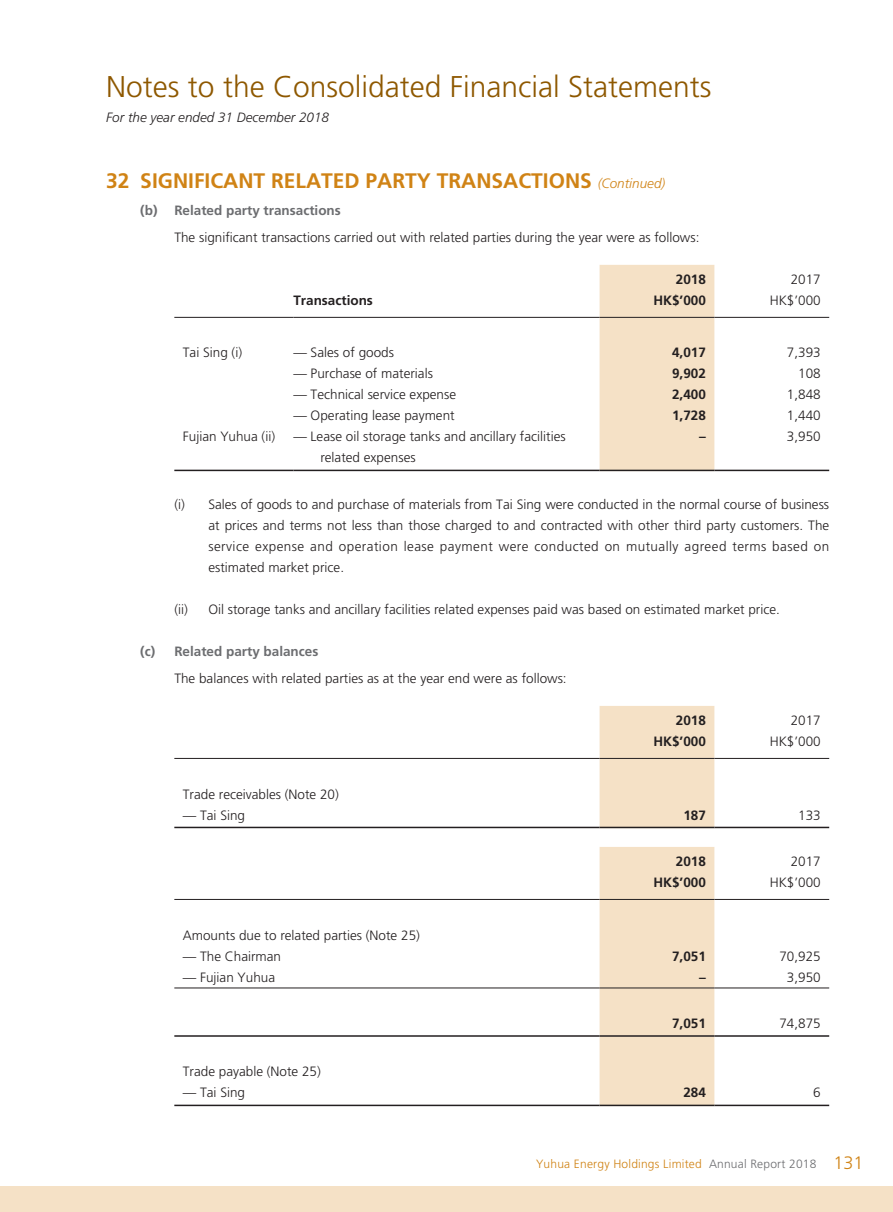
<style>
.page{position:relative;width:893px;height:1212px;background:#fff}
.page>*{position:absolute;margin:0;border:0;box-sizing:border-box;transform-origin:0 0}
.t1{font:300 30px "Frutiger LT Std";color:#8e5800}
._01_H1{font:700 21px "Frutiger LT Std";color:#d08315}
._00_txt{font:300 13.5px/21px "Frutiger LT Std";color:#231f20;text-align:justify}
._50_Table_txt{font:300 13.5px "Frutiger LT Std";color:#231f20}
._50_Table_txt-2{font:700 13.5px "Frutiger LT Std";color:#231f20}
._02_H2{font:700 13.5px "Frutiger LT Std";color:#6c6d70}
.t2{font:italic 300 13.5px "Frutiger LT Std";color:#231f20}
.t3{font:300 12px "Frutiger LT Std";letter-spacing:.015em;color:#d08315}
.s1{font-weight:300;font-style:italic;font-size:13.5px}
.s2{color:#6c6d70}
.s3{font-size:18px}
</style>
<div class="page">
<div style="left:0;top:1186px;width:893px;height:26px;background:#f5e1c6"></div>
<div style="left:600px;top:265px;width:114px;height:205px;background:#f5e1c6"></div>
<hr style="left:174px;top:317px;width:119px;height:1px;background:#231f20">
<hr style="left:293px;top:317px;width:307px;height:1px;background:#231f20">
<hr style="left:600px;top:317px;width:114px;height:1px;background:#231f20">
<hr style="left:714px;top:317px;width:115px;height:1px;background:#231f20">
<hr style="left:174px;top:470px;width:119px;height:1px;background:#231f20">
<hr style="left:293px;top:470px;width:307px;height:1px;background:#231f20">
<hr style="left:600px;top:470px;width:114px;height:1px;background:#231f20">
<hr style="left:714px;top:470px;width:115px;height:1px;background:#231f20">
<div style="left:600px;top:706px;width:114px;height:121px;background:#f5e1c6"></div>
<hr style="left:174px;top:758px;width:426px;height:1px;background:#231f20">
<hr style="left:600px;top:758px;width:114px;height:1px;background:#231f20">
<hr style="left:714px;top:758px;width:115px;height:1px;background:#231f20">
<hr style="left:174px;top:827px;width:426px;height:1px;background:#231f20">
<hr style="left:600px;top:827px;width:114px;height:1px;background:#231f20">
<hr style="left:714px;top:827px;width:115px;height:1px;background:#231f20">
<div style="left:600px;top:847px;width:114px;height:257px;background:#f5e1c6"></div>
<hr style="left:174px;top:899px;width:426px;height:1px;background:#231f20">
<hr style="left:600px;top:899px;width:114px;height:1px;background:#231f20">
<hr style="left:714px;top:899px;width:115px;height:1px;background:#231f20">
<hr style="left:174px;top:987px;width:426px;height:1px;background:#231f20">
<hr style="left:600px;top:987px;width:114px;height:1px;background:#231f20">
<hr style="left:714px;top:987px;width:115px;height:1px;background:#231f20">
<hr style="left:174px;top:1035px;width:426px;height:2px;background:#231f20">
<hr style="left:600px;top:1035px;width:114px;height:2px;background:#231f20">
<hr style="left:714px;top:1035px;width:115px;height:2px;background:#231f20">
<hr style="left:174px;top:1104px;width:426px;height:2px;background:#231f20">
<hr style="left:600px;top:1104px;width:114px;height:2px;background:#231f20">
<hr style="left:714px;top:1104px;width:115px;height:2px;background:#231f20">
<h1 class="t1" style="left:106px;top:70px;width:607px">Notes to the Consolidated Financial Statements</h1>
<p class="t2" style="left:106px;top:109px;width:224px">For the year ended 31 December 2018</p>
<p class="_01_H1" style="left:106px;top:168px;width:560px">32 SIGNIFICANT RELATED PARTY TRANSACTIONS <span class="s1">(Continued)</span></p>
<p class="_02_H2" style="left:140px;top:202px;width:202px">(b) Related party transactions</p>
<p class="_00_txt" style="left:174px;top:227px;width:527px">The significant transactions carried out with related parties during the year were as follows:</p>
<p class="_50_Table_txt-2" style="left:676px;top:271px;width:32px">2018</p>
<p class="_50_Table_txt" style="left:791px;top:271px;width:32px">2017</p>
<p class="_50_Table_txt-2" style="left:293px;top:292px;width:81px">Transactions</p>
<p class="_50_Table_txt-2" style="left:653px;top:292px;width:54px">HK$’000</p>
<p class="_50_Table_txt" style="left:770px;top:292px;width:53px">HK$’000</p>
<p class="_50_Table_txt" style="left:183px;top:345px;width:61px">Tai Sing (i)</p>
<p class="_50_Table_txt" style="left:293px;top:345px;width:102px">— Sales of goods</p>
<p class="_50_Table_txt-2" style="left:672px;top:345px;width:35px">4,017</p>
<p class="_50_Table_txt" style="left:787px;top:345px;width:35px">7,393</p>
<p class="_50_Table_txt" style="left:293px;top:366px;width:141px">— Purchase of materials</p>
<p class="_50_Table_txt-2" style="left:672px;top:366px;width:35px">9,902</p>
<p class="_50_Table_txt" style="left:798px;top:366px;width:24px">108</p>
<p class="_50_Table_txt" style="left:293px;top:387px;width:164px">— Technical service expense</p>
<p class="_50_Table_txt-2" style="left:672px;top:387px;width:35px">2,400</p>
<p class="_50_Table_txt" style="left:787px;top:387px;width:35px">1,848</p>
<p class="_50_Table_txt" style="left:293px;top:408px;width:163px">— Operating lease payment</p>
<p class="_50_Table_txt-2" style="left:672px;top:408px;width:35px">1,728</p>
<p class="_50_Table_txt" style="left:787px;top:408px;width:35px">1,440</p>
<p class="_50_Table_txt" style="left:183px;top:429px;width:94px">Fujian Yuhua (ii)</p>
<p class="_50_Table_txt" style="left:293px;top:429px;width:274px">— Lease oil storage tanks and ancillary facilities</p>
<p class="_50_Table_txt" style="left:320px;top:450px;width:97px">related expenses</p>
<p class="_50_Table_txt-2" style="left:699px;top:429px;width:8px">–</p>
<p class="_50_Table_txt" style="left:787px;top:429px;width:35px">3,950</p>
<p class="_00_txt" style="left:208px;top:494px;width:622px;text-indent:-34px">(i) Sales of goods to and purchase of materials from Tai Sing were conducted in the normal course of business at prices and terms not less than those charged to and contracted with other third party customers. The service expense and operation lease payment were conducted on mutually agreed terms based on estimated market price.</p>
<p class="_00_txt" style="left:174px;top:599px;width:607px">(ii) Oil storage tanks and ancillary facilities related expenses paid was based on estimated market price.</p>
<p class="_02_H2" style="left:140px;top:643px;width:180px">(c) Related party balances</p>
<p class="_00_txt" style="left:174px;top:668px;width:394px">The balances with related parties as at the year end were as follows:</p>
<p class="_50_Table_txt-2" style="left:676px;top:712px;width:32px">2018</p>
<p class="_50_Table_txt" style="left:791px;top:712px;width:32px">2017</p>
<p class="_50_Table_txt-2" style="left:653px;top:733px;width:54px">HK$’000</p>
<p class="_50_Table_txt" style="left:770px;top:733px;width:53px">HK$’000</p>
<p class="_50_Table_txt" style="left:183px;top:786px;width:158px">Trade receivables (Note 20)</p>
<p class="_50_Table_txt" style="left:183px;top:807px;width:64px">— Tai Sing</p>
<p class="_50_Table_txt-2" style="left:683px;top:807px;width:24px">187</p>
<p class="_50_Table_txt" style="left:798px;top:807px;width:24px">133</p>
<p class="_50_Table_txt-2" style="left:676px;top:853px;width:32px">2018</p>
<p class="_50_Table_txt" style="left:791px;top:853px;width:32px">2017</p>
<p class="_50_Table_txt-2" style="left:653px;top:874px;width:54px">HK$’000</p>
<p class="_50_Table_txt" style="left:770px;top:874px;width:53px">HK$’000</p>
<p class="_50_Table_txt" style="left:183px;top:927px;width:239px">Amounts due to related parties (Note 25)</p>
<p class="_50_Table_txt" style="left:183px;top:948px;width:100px">— The Chairman</p>
<p class="_50_Table_txt-2" style="left:672px;top:948px;width:35px">7,051</p>
<p class="_50_Table_txt" style="left:779px;top:948px;width:43px">70,925</p>
<p class="_50_Table_txt" style="left:183px;top:969px;width:94px">— Fujian Yuhua</p>
<p class="_50_Table_txt-2" style="left:699px;top:969px;width:8px">–</p>
<p class="_50_Table_txt" style="left:787px;top:969px;width:35px">3,950</p>
<p class="_50_Table_txt-2" style="left:672px;top:1015px;width:35px">7,051</p>
<p class="_50_Table_txt" style="left:779px;top:1016px;width:43px">74,875</p>
<p class="_50_Table_txt" style="left:183px;top:1064px;width:140px">Trade payable (Note 25)</p>
<p class="_50_Table_txt" style="left:183px;top:1085px;width:64px">— Tai Sing</p>
<p class="_50_Table_txt-2" style="left:683px;top:1085px;width:24px">284</p>
<p class="_50_Table_txt" style="left:813px;top:1085px;width:9px">6</p>
<p class="t3" style="left:536px;top:1157px;width:329px">Yuhua Energy Holdings Limited <span class="s2">Annual Report 2018</span> <span class="s3">131</span></p>
</div>
